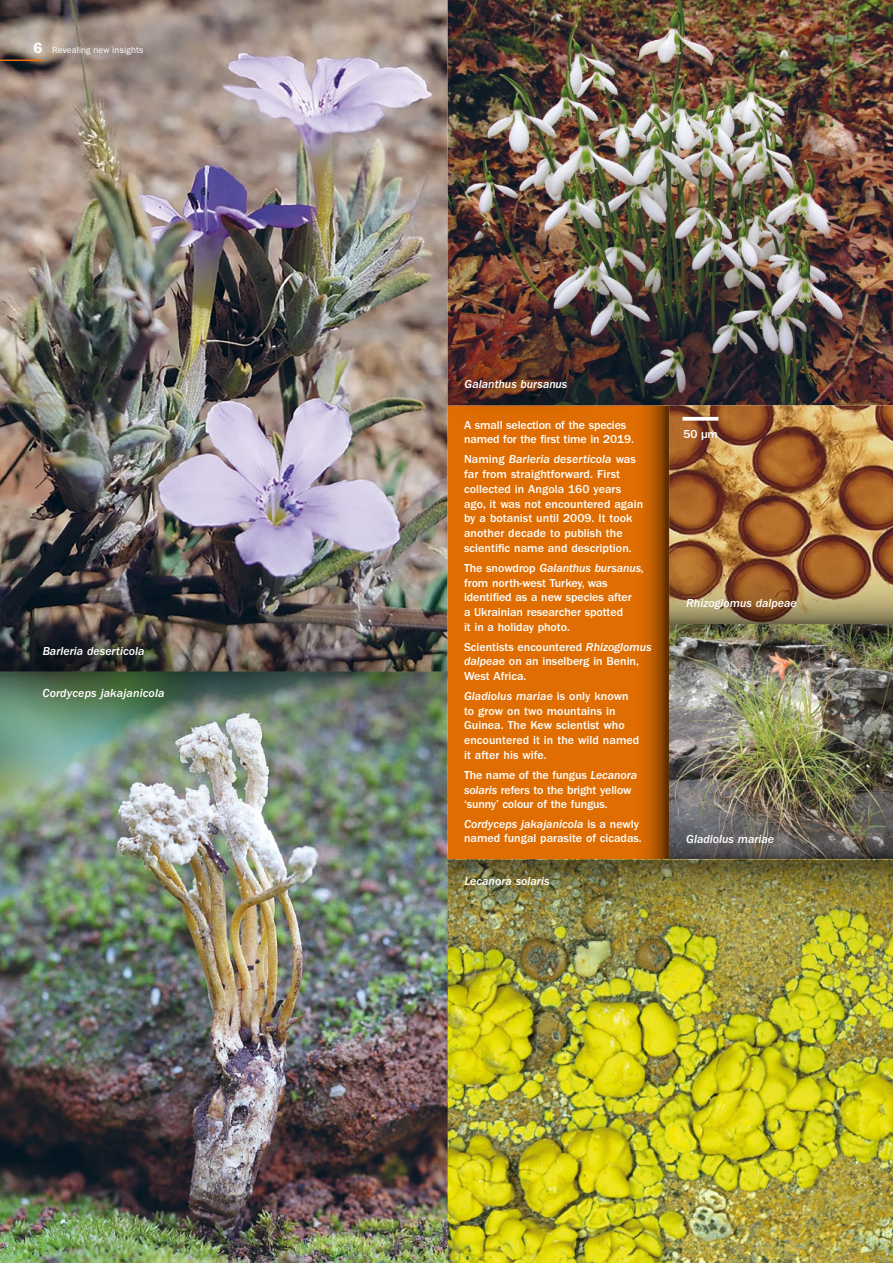
<style>
.page{position:relative;width:893px;height:1263px;background:#fff}
.page>*{position:absolute;margin:0;border:0;box-sizing:border-box;transform-origin:0 0}
.t1{font:500 12px/14.7px "ITC Franklin Gothic Std";color:#fff}
.t2{font:12px "ITC Franklin Gothic Std Med It";color:#fff}
.t3{font:9px "ITC Franklin Gothic Std";letter-spacing:.01em;color:#fff}
.s1{font-weight:600;font-size:15px}
.s2{font-family:"ITC Franklin Gothic Std";font-weight:500}
.s3{font-family:"ITC Franklin Gothic Std Med It";font-weight:400}
</style>
<div class="page">
<img style="left:0;top:0;width:448px;height:534px">
<img style="left:0;top:534px;width:448px;height:729px">
<svg style="left:24px;top:627px;width:145px;height:44px;background:#2d2d2c"></svg>
<img style="left:448px;top:405px;width:221px;height:455px">
<img style="left:448px;top:0;width:445px;height:405px">
<svg style="left:442px;top:357px;width:153px;height:62px;background:#6c3b1f"></svg>
<img style="left:669px;top:405px;width:224px;height:135px">
<img style="left:669px;top:540px;width:224px;height:236px">
<svg style="left:682px;top:417px;width:36px;height:4px"></svg>
<img style="left:669px;top:776px;width:224px;height:84px">
<img style="left:448px;top:1004px;width:445px;height:259px">
<img style="left:448px;top:860px;width:445px;height:144px">
<img style="left:0;top:671px;width:448px;height:138px">
<hr style="left:0;top:60px;width:43px;height:1px;background:#ee7402">
<p class="t3" style="left:34px;top:45px;width:112px"><span class="s1">6</span> Revealing new insights</p>
<p class="t2" style="left:43px;top:644px;width:103px">Barleria deserticola</p>
<p class="t2" style="left:43px;top:686px;width:124px">Cordyceps jakajanicola</p>
<p class="t2" style="left:465px;top:378px;width:104px">Galanthus bursanus</p>
<p class="t1" style="left:464px;top:417px;width:171px">A small selection of the species named for the first time in 2019.</p>
<p class="t2" style="left:464px;top:453px;width:173px"><span class="s2">Naming</span> Barleria deserticola <span class="s2">was</span></p>
<p class="t1" style="left:464px;top:467px;width:181px">far from straightforward. First collected in Angola 160 years ago, it was not encountered again by a botanist until 2009. It took another decade to publish the scientific name and description.</p>
<p class="t2" style="left:464px;top:561px;width:181px"><span class="s2">The snowdrop</span> Galanthus bursanus,</p>
<p class="t1" style="left:464px;top:575px;width:169px">from north-west Turkey, was identified as a new species after a Ukrainian researcher spotted it in a holiday photo.</p>
<p class="t1" style="left:464px;top:639px;width:189px">Scientists encountered <span class="s3">Rhizoglomus dalpea</span>e on an inselberg in Benin,<br>West Africa.</p>
<p class="t2" style="left:464px;top:689px;width:166px">Gladiolus mariae <span class="s2">is only known</span></p>
<p class="t1" style="left:464px;top:703px;width:177px">to grow on two mountains in<br>Guinea. The Kew scientist who encountered it in the wild named it after his wife.</p>
<p class="t1" style="left:464px;top:768px;width:175px">The name of the fungus <span class="s3">Lecanora solaris</span> refers to the bright yellow ‘sunny’ colour of the fungus.</p>
<p class="t2" style="left:464px;top:817px;width:177px">Cordyceps jakajanicola <span class="s2">is a newly</span></p>
<p class="t1" style="left:464px;top:831px;width:179px">named fungal parasite of cicadas.</p>
<p class="t2" style="left:464px;top:874px;width:87px">Lecanora solaris</p>
<p class="t1" style="left:683px;top:426px;width:36px">50 μm</p>
<p class="t2" style="left:686px;top:597px;width:112px">Rhizoglomus dalpeae</p>
<p class="t2" style="left:686px;top:832px;width:89px">Gladiolus mariae</p>
</div>
